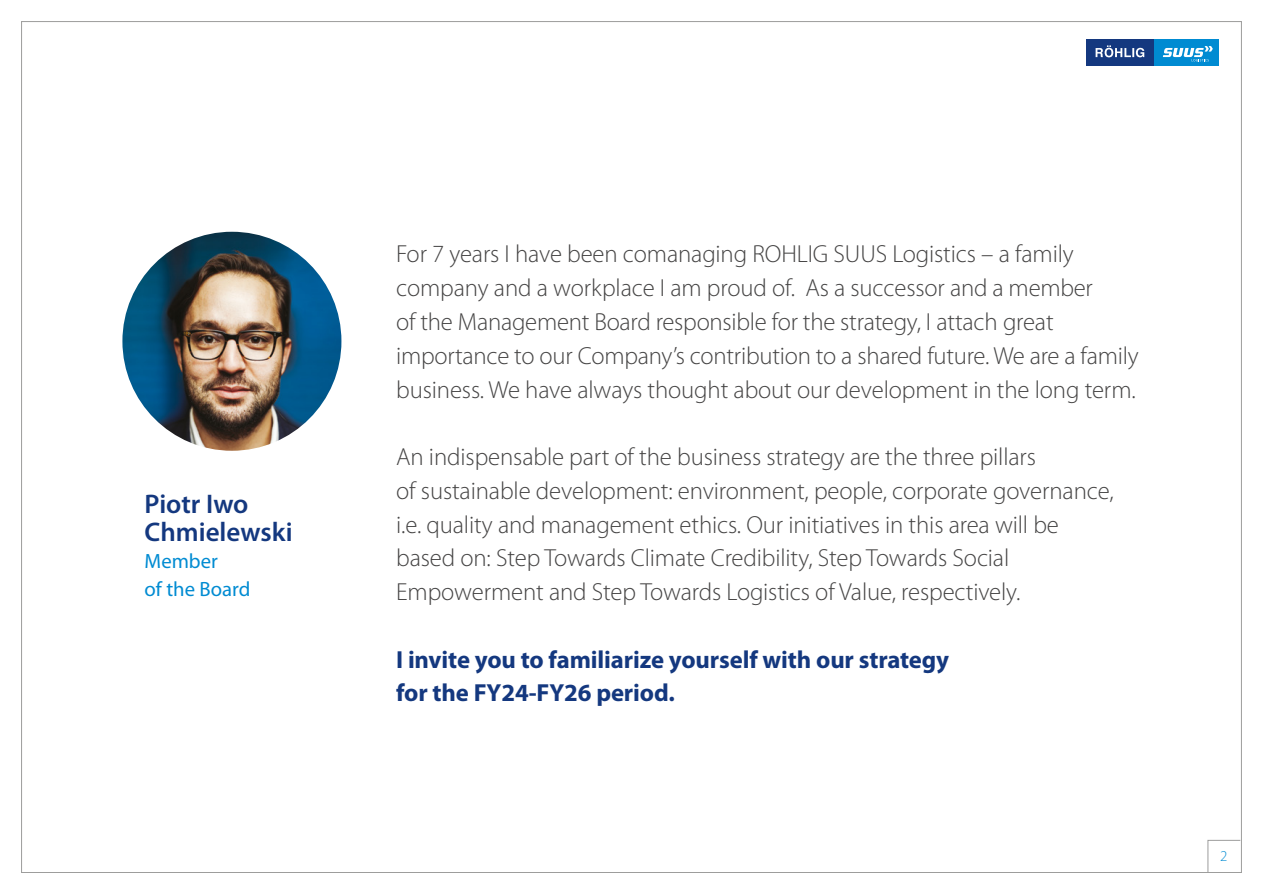
<style>
.page{position:relative;width:1263px;height:893px;background:#fff}
.page>*{position:absolute;margin:0;border:0;box-sizing:border-box;transform-origin:0 0}
.t1{font:600 27px/27.6px "Myriad Pro";color:#14387f}
.t2{font:300 24.75px/33.8px "Myriad Pro";letter-spacing:-.005em;color:#454444}
.t3{font:700 24.75px/33.8px "Myriad Pro";letter-spacing:-.005em;color:#14387f}
.t4{font:20.7px/27.6px "Myriad Pro";color:#008bd2}
.t5{font:300 15px "Myriad Pro";color:#008bd2}
</style>
<div class="page">
<div style="left:1086px;top:39px;width:68px;height:26px;background:#14387f"></div>
<div style="left:1154px;top:39px;width:65px;height:26px;background:#008bd2"></div>
<svg style="left:1095px;top:45px;width:49px;height:12px"></svg>
<svg style="left:1163px;top:46px;width:50px;height:15px"></svg>
<svg style="left:1207px;top:840px;width:34px;height:33px"></svg>
<img style="left:122px;top:232px;width:219px;height:219px;border-radius:109px">
<p class="t1" style="left:145px;top:490px;width:150px">Piotr Iwo<br>Chmielewski</p>
<p class="t4" style="left:145px;top:548px;width:107px">Member<br>of the Board</p>
<p class="t2" style="left:396px;top:238px;width:744px">For 7 years I have been comanaging ROHLIG SUUS Logistics – a family company and a workplace I am proud of. As a successor and a member<br>of the Management Board responsible for the strategy, I attach great importance to our Company’s contribution to a shared future. We are a family business. We have always thought about our development in the long term.</p>
<p class="t2" style="left:396px;top:440px;width:719px">An indispensable part of the business strategy are the three pillars<br>of sustainable development: environment, people, corporate governance, i.e. quality and management ethics. Our initiatives in this area will be based on: Step Towards Climate Credibility, Step Towards Social Empowerment and Step Towards Logistics of Value, respectively.</p>
<p class="t3" style="left:396px;top:643px;width:554px">I invite you to familiarize yourself with our strategy for the FY24-FY26 period.</p>
<p class="t5" style="left:1220px;top:847px;width:9px">2</p>
</div>
